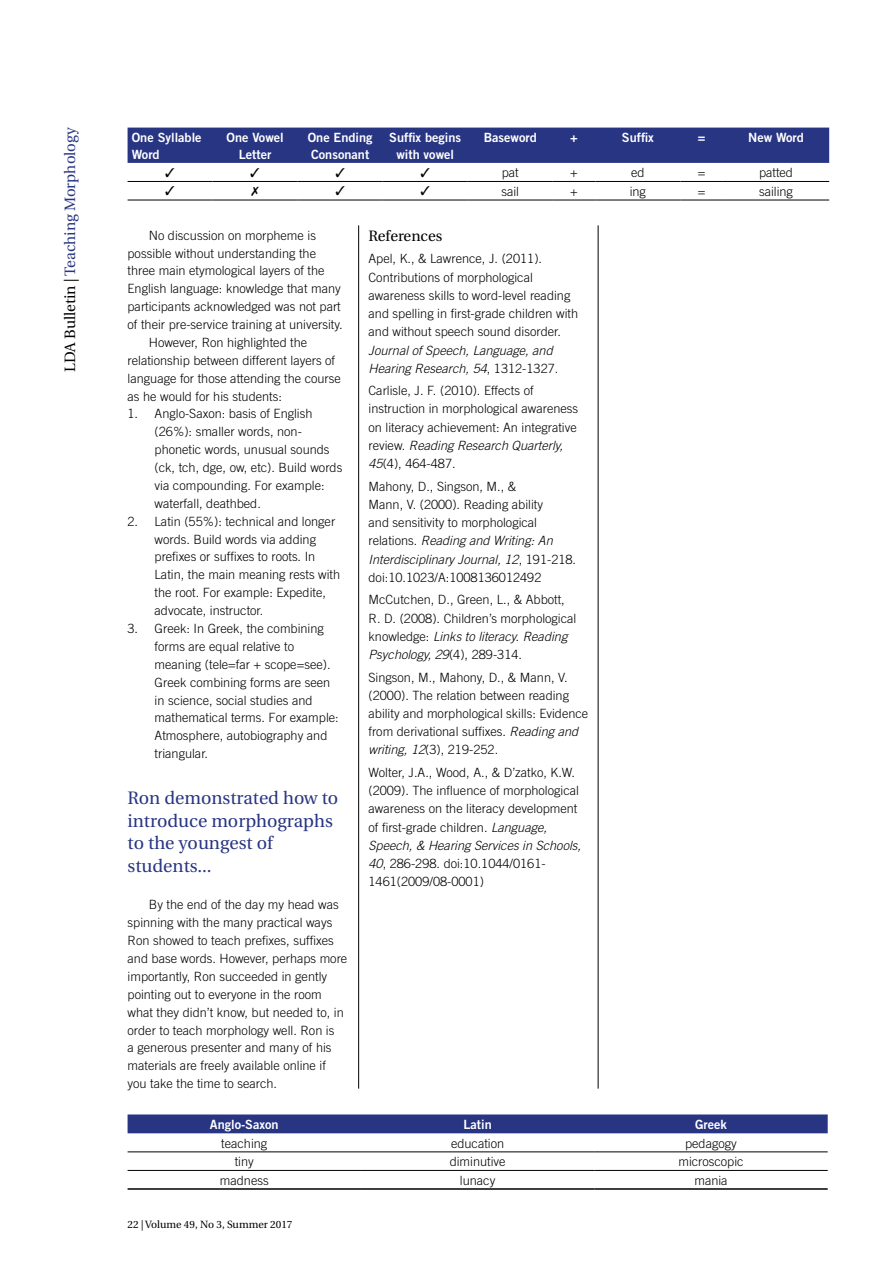
<style>
.page{position:relative;width:893px;height:1263px;background:#fff}
.page>*{position:absolute;margin:0;border:0;box-sizing:border-box;transform-origin:0 0}
.t1{font:18px/22.5px "Utopia";color:#283583}
.t2{font:15px "Utopia";color:#283583}
.t3{font:15px "Utopia";color:#000}
.t4{font:300 12.75px/17.9px "Trade Gothic";color:#000}
.t5{font:12.75px/16.5px "Trade Gothic Bold Two";color:#fff}
.t6{font:italic 300 12.75px/18.3px "Trade Gothic";color:#000}
.t7{font:10.5px "Utopia";color:#000}
.s1{color:#000}
.s2{font-style:normal}
.s3{font-style:italic}
</style>
<div class="page">
<hr style="left:358px;top:225px;width:1px;height:864px;background:#000">
<hr style="left:598px;top:225px;width:1px;height:864px;background:#000">
<hr style="left:128px;top:181px;width:85px;height:1px;background:#000">
<hr style="left:213px;top:181px;width:85px;height:1px;background:#000">
<hr style="left:298px;top:181px;width:85px;height:1px;background:#000">
<hr style="left:383px;top:181px;width:85px;height:1px;background:#000">
<hr style="left:468px;top:181px;width:85px;height:1px;background:#000">
<hr style="left:553px;top:181px;width:42px;height:1px;background:#000">
<hr style="left:595px;top:181px;width:85px;height:1px;background:#000">
<hr style="left:680px;top:181px;width:43px;height:1px;background:#000">
<hr style="left:723px;top:181px;width:106px;height:1px;background:#000">
<hr style="left:128px;top:200px;width:85px;height:1px;background:#000">
<hr style="left:213px;top:200px;width:85px;height:1px;background:#000">
<hr style="left:298px;top:200px;width:85px;height:1px;background:#000">
<hr style="left:383px;top:200px;width:85px;height:1px;background:#000">
<hr style="left:468px;top:200px;width:85px;height:1px;background:#000">
<hr style="left:553px;top:200px;width:42px;height:1px;background:#000">
<hr style="left:595px;top:200px;width:85px;height:1px;background:#000">
<hr style="left:680px;top:200px;width:43px;height:1px;background:#000">
<hr style="left:723px;top:200px;width:106px;height:1px;background:#000">
<div style="left:128px;top:1114px;width:700px;height:19px;background:#283583"></div>
<hr style="left:128px;top:1151px;width:233px;height:1px;background:#000">
<hr style="left:361px;top:1151px;width:233px;height:1px;background:#000">
<hr style="left:594px;top:1151px;width:234px;height:1px;background:#000">
<hr style="left:128px;top:1170px;width:233px;height:1px;background:#000">
<hr style="left:361px;top:1170px;width:233px;height:1px;background:#000">
<hr style="left:594px;top:1170px;width:234px;height:1px;background:#000">
<hr style="left:128px;top:1188px;width:233px;height:2px;background:#000">
<hr style="left:361px;top:1188px;width:233px;height:2px;background:#000">
<hr style="left:594px;top:1188px;width:234px;height:2px;background:#000">
<div style="left:128px;top:128px;width:701px;height:35px;background:#283583"></div>
<p class="t2" style="left:62px;top:372px;width:246px;rotate:-90deg"><span class="s1">LDA Bulletin |</span> Teaching Morphology</p>
<p class="t5" style="left:132px;top:129px;width:71px">One Syllable<br>Word</p>
<p class="t5" style="left:226px;top:129px;width:59px;text-align:center">One Vowel<br>Letter</p>
<p class="t5" style="left:308px;top:129px;width:66px">One Ending<br>Consonant</p>
<p class="t5" style="left:389px;top:129px;width:73px;text-align:center">Suffix begins with vowel</p>
<p class="t5" style="left:484px;top:129px;width:55px">Baseword</p>
<p class="t5" style="left:570px;top:129px;width:9px">+</p>
<p class="t5" style="left:622px;top:129px;width:33px">Suffix</p>
<p class="t5" style="left:698px;top:129px;width:9px">=</p>
<p class="t5" style="left:748px;top:129px;width:57px">New Word</p>
<p class="t4" style="left:502px;top:164px;width:19px">pat</p>
<p class="t4" style="left:570px;top:164px;width:9px">+</p>
<p class="t4" style="left:631px;top:164px;width:15px">ed</p>
<p class="t4" style="left:698px;top:164px;width:9px">=</p>
<p class="t4" style="left:759px;top:164px;width:36px">patted</p>
<p class="t4" style="left:501px;top:182px;width:19px">sail</p>
<p class="t4" style="left:570px;top:182px;width:9px">+</p>
<p class="t4" style="left:630px;top:182px;width:18px">ing</p>
<p class="t4" style="left:698px;top:182px;width:9px">=</p>
<p class="t4" style="left:759px;top:182px;width:35px">sailing</p>
<p class="t3" style="left:369px;top:228px;width:75px">References</p>
<p class="t4" style="left:369px;top:249px;width:211px;line-height:18.3px">Apel, K., &amp; Lawrence, J. (2011).<br>Contributions of morphological awareness skills to word-level reading and spelling in first-grade children with and without speech sound disorder.</p>
<p class="t6" style="left:369px;top:341px;width:191px">Journal of Speech, Language, and<br>Hearing Research, 54<span class="s2">, 1312-1327.</span></p>
<p class="t4" style="left:369px;top:381px;width:211px;line-height:18.3px">Carlisle, J. F. (2010). Effects of instruction in morphological awareness on literacy achievement: An integrative review. <span class="s3">Reading Research Quarterly, 45</span>(4), 464-487.</p>
<p class="t4" style="left:369px;top:477px;width:209px;line-height:18.3px">Mahony, D., Singson, M., &amp;<br>Mann, V. (2000). Reading ability<br>and sensitivity to morphological relations. <span class="s3">Reading and Writing: An Interdisciplinary Journal, 12</span>, 191-218. doi:10.1023/A:1008136012492</p>
<p class="t4" style="left:369px;top:590px;width:209px;line-height:18.3px">McCutchen, D., Green, L., &amp; Abbott, R. D. (2008). Children’s morphological knowledge: <span class="s3">Links to literacy. Reading Psychology, 29</span>(4), 289-314.</p>
<p class="t4" style="left:369px;top:668px;width:221px;line-height:18.3px">Singson, M., Mahony, D., &amp; Mann, V. (2000). The relation between reading ability and morphological skills: Evidence from derivational suffixes. <span class="s3">Reading and writing, 12</span>(3), 219-252.</p>
<p class="t4" style="left:369px;top:763px;width:214px;line-height:18.3px">Wolter, J.A., Wood, A., &amp; D’zatko, K.W. (2009). The influence of morphological awareness on the literacy development of first-grade children. <span class="s3">Language, Speech, &amp; Hearing Services in Schools, 40</span>, 286-298. doi:10.1044/0161- 1461(2009/08-0001)</p>
<p class="t4" style="left:149px;top:226px;width:169px">No discussion on morpheme is</p>
<p class="t4" style="left:128px;top:244px;width:190px">possible without understanding the</p>
<p class="t4" style="left:128px;top:262px;width:198px">three main etymological layers of the</p>
<p class="t4" style="left:128px;top:280px;width:215px">English language: knowledge that many</p>
<p class="t4" style="left:128px;top:298px;width:215px">participants acknowledged was not part</p>
<p class="t4" style="left:128px;top:315px;width:217px">of their pre-service training at university.</p>
<p class="t4" style="left:149px;top:333px;width:160px">However, Ron highlighted the</p>
<p class="t4" style="left:128px;top:351px;width:209px">relationship between different layers of</p>
<p class="t4" style="left:128px;top:369px;width:215px">language for those attending the course</p>
<p class="t4" style="left:128px;top:387px;width:156px">as he would for his students:</p>
<p class="t4" style="left:155px;top:405px;width:189px;text-indent:-27px">1. Anglo-Saxon: basis of English (26%): smaller words, non&shy;phonetic words, unusual sounds (ck, tch, dge, ow, etc). Build words via compounding. For example: waterfall, deathbed.</p>
<p class="t4" style="left:155px;top:512px;width:187px;text-indent:-27px">2. Latin (55%): technical and longer words. Build words via adding prefixes or suffixes to roots. In<br>Latin, the main meaning rests with the root. For example: Expedite, advocate, instructor.</p>
<p class="t4" style="left:155px;top:619px;width:186px;text-indent:-27px">3. Greek: In Greek, the combining forms are equal relative to meaning (tele=far + scope=see).<br>Greek combining forms are seen in science, social studies and mathematical terms. For example:<br>Atmosphere, autobiography and triangular.</p>
<h1 class="t1" style="left:128px;top:787px;width:212px">Ron demonstrated how to introduce morphographs to the youngest of students...</h1>
<p class="t4" style="left:128px;top:896px;width:221px;text-indent:21px">By the end of the day my head was spinning with the many practical ways Ron showed to teach prefixes, suffixes and base words. However, perhaps more importantly, Ron succeeded in gently pointing out to everyone in the room what they didn’t know, but needed to, in order to teach morphology well. Ron is<br>a generous presenter and many of his materials are freely available online if you take the time to search.</p>
<p class="t5" style="left:210px;top:1116px;width:70px">Anglo-Saxon</p>
<p class="t5" style="left:463px;top:1116px;width:30px">Latin</p>
<p class="t5" style="left:695px;top:1116px;width:33px">Greek</p>
<p class="t4" style="left:221px;top:1134px;width:48px">teaching</p>
<p class="t4" style="left:451px;top:1134px;width:55px">education</p>
<p class="t4" style="left:685px;top:1134px;width:53px">pedagogy</p>
<p class="t4" style="left:235px;top:1152px;width:21px">tiny</p>
<p class="t4" style="left:450px;top:1152px;width:57px">diminutive</p>
<p class="t4" style="left:678px;top:1152px;width:67px">microscopic</p>
<p class="t4" style="left:220px;top:1171px;width:50px">madness</p>
<p class="t4" style="left:460px;top:1171px;width:37px">lunacy</p>
<p class="t4" style="left:694px;top:1171px;width:35px">mania</p>
<p class="t7" style="left:128px;top:1219px;width:166px">22 | Volume 49, No 3, Summer 2017</p>
</div>
